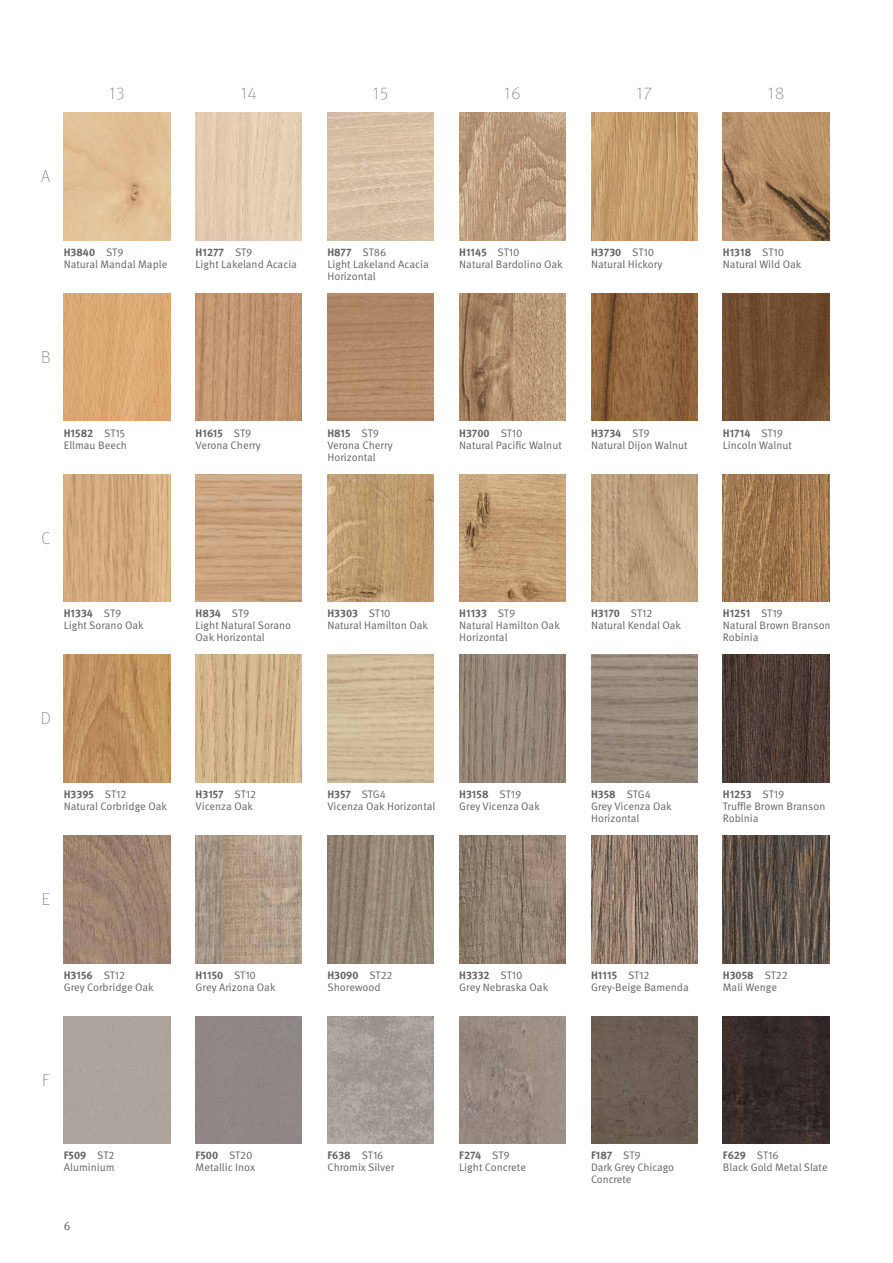
<style>
.page{position:relative;width:893px;height:1263px;background:#fff}
.page>*{position:absolute;margin:0;border:0;box-sizing:border-box;transform-origin:0 0}
.t1{font:100 17.25px "Meta Pro";color:#646363}
.t2{font:12px "Meta Pro";color:#646363}
.t3{font:10.8px/12px "Meta Pro";color:#646363}
.s1{font-weight:700}
</style>
<div class="page">
<img style="left:591px;top:836px;width:106px;height:127px">
<img style="left:196px;top:836px;width:106px;height:127px">
<img style="left:327px;top:836px;width:107px;height:127px">
<img style="left:723px;top:836px;width:106px;height:127px">
<img style="left:64px;top:836px;width:106px;height:127px">
<img style="left:459px;top:836px;width:107px;height:127px">
<img style="left:459px;top:1016px;width:107px;height:128px">
<img style="left:591px;top:1016px;width:106px;height:128px">
<div style="left:196px;top:1016px;width:106px;height:128px;background:#908685"></div>
<img style="left:327px;top:1016px;width:107px;height:128px">
<img style="left:723px;top:1016px;width:106px;height:128px">
<img style="left:723px;top:474px;width:106px;height:128px">
<img style="left:64px;top:474px;width:106px;height:128px">
<img style="left:591px;top:474px;width:106px;height:128px">
<img style="left:327px;top:474px;width:107px;height:128px">
<img style="left:459px;top:474px;width:107px;height:128px">
<img style="left:196px;top:474px;width:106px;height:128px">
<img style="left:64px;top:293px;width:106px;height:128px">
<img style="left:723px;top:293px;width:106px;height:128px">
<img style="left:196px;top:293px;width:106px;height:128px">
<img style="left:459px;top:293px;width:107px;height:128px">
<img style="left:591px;top:293px;width:106px;height:128px">
<img style="left:327px;top:293px;width:107px;height:128px">
<img style="left:459px;top:113px;width:107px;height:127px">
<img style="left:196px;top:113px;width:106px;height:127px">
<img style="left:723px;top:113px;width:106px;height:127px">
<img style="left:591px;top:113px;width:106px;height:127px">
<img style="left:64px;top:113px;width:106px;height:127px">
<img style="left:327px;top:113px;width:107px;height:127px">
<img style="left:723px;top:655px;width:106px;height:127px">
<img style="left:196px;top:655px;width:106px;height:127px">
<img style="left:459px;top:655px;width:107px;height:127px">
<img style="left:64px;top:655px;width:106px;height:127px">
<img style="left:591px;top:655px;width:106px;height:127px">
<h1 class="t1" style="left:109px;top:81px;width:17px">13</h1>
<h1 class="t1" style="left:241px;top:81px;width:17px">14</h1>
<h1 class="t1" style="left:373px;top:81px;width:17px">15</h1>
<h1 class="t1" style="left:504px;top:81px;width:18px">16</h1>
<h1 class="t1" style="left:636px;top:81px;width:17px">17</h1>
<h1 class="t1" style="left:768px;top:81px;width:18px">18</h1>
<h1 class="t1" style="left:41px;top:164px;width:11px">A</h1>
<p class="t3" style="left:64px;top:246px;width:105px"><span class="s1">H3840</span> ST9<br>Natural Mandal Maple</p>
<p class="t3" style="left:327px;top:246px;width:103px"><span class="s1">H877</span> ST86<br>Light Lakeland Acacia<br>Horizontal</p>
<p class="t3" style="left:196px;top:246px;width:103px"><span class="s1">H1277</span> ST9<br>Light Lakeland Acacia</p>
<p class="t3" style="left:723px;top:246px;width:80px"><span class="s1">H1318</span> ST10<br>Natural Wild Oak</p>
<p class="t3" style="left:459px;top:246px;width:105px"><span class="s1">H1145</span> ST10<br>Natural Bardolino Oak</p>
<p class="t3" style="left:591px;top:246px;width:73px"><span class="s1">H3730</span> ST10<br>Natural Hickory</p>
<h1 class="t1" style="left:41px;top:345px;width:11px">B</h1>
<p class="t3" style="left:196px;top:427px;width:67px"><span class="s1">H1615</span> ST9<br>Verona Cherry</p>
<p class="t3" style="left:459px;top:427px;width:104px"><span class="s1">H3700</span> ST10<br>Natural Pacific Walnut</p>
<p class="t3" style="left:591px;top:427px;width:98px"><span class="s1">H3734</span> ST9<br>Natural Dijon Walnut</p>
<p class="t3" style="left:64px;top:427px;width:65px"><span class="s1">H1582</span> ST15<br>Ellmau Beech</p>
<p class="t3" style="left:723px;top:427px;width:71px"><span class="s1">H1714</span> ST19<br>Lincoln Walnut</p>
<p class="t3" style="left:327px;top:427px;width:67px"><span class="s1">H815</span> ST9<br>Verona Cherry<br>Horizontal</p>
<h1 class="t1" style="left:41px;top:526px;width:10px">C</h1>
<p class="t3" style="left:196px;top:608px;width:97px"><span class="s1">H834</span> ST9<br>Light Natural Sorano<br>Oak Horizontal</p>
<p class="t3" style="left:64px;top:608px;width:82px"><span class="s1">H1334</span> ST9<br>Light Sorano Oak</p>
<p class="t3" style="left:591px;top:608px;width:92px"><span class="s1">H3170</span> ST12<br>Natural Kendal Oak</p>
<p class="t3" style="left:327px;top:608px;width:102px"><span class="s1">H3303</span> ST10<br>Natural Hamilton Oak</p>
<p class="t3" style="left:459px;top:608px;width:102px"><span class="s1">H1133</span> ST9<br>Natural Hamilton Oak<br>Horizontal</p>
<p class="t3" style="left:723px;top:608px;width:109px"><span class="s1">H1251</span> ST19<br>Natural Brown Branson<br>Robinia</p>
<h1 class="t1" style="left:41px;top:707px;width:12px">D</h1>
<p class="t3" style="left:64px;top:788px;width:105px"><span class="s1">H3395</span> ST12<br>Natural Corbridge Oak</p>
<p class="t3" style="left:327px;top:788px;width:109px"><span class="s1">H357</span> STG4<br>Vicenza Oak Horizontal</p>
<p class="t3" style="left:591px;top:788px;width:82px"><span class="s1">H358</span> STG4<br>Grey Vicenza Oak<br>Horizontal</p>
<p class="t3" style="left:196px;top:788px;width:62px"><span class="s1">H3157</span> ST12<br>Vicenza Oak</p>
<p class="t3" style="left:459px;top:788px;width:82px"><span class="s1">H3158</span> ST19<br>Grey Vicenza Oak</p>
<p class="t3" style="left:723px;top:788px;width:104px"><span class="s1">H1253</span> ST19<br>Truffle Brown Branson<br>Robinia</p>
<h1 class="t1" style="left:42px;top:887px;width:10px">E</h1>
<p class="t3" style="left:64px;top:969px;width:92px"><span class="s1">H3156</span> ST12<br>Grey Corbridge Oak</p>
<p class="t3" style="left:459px;top:969px;width:90px"><span class="s1">H3332</span> ST10<br>Grey Nebraska Oak</p>
<p class="t3" style="left:196px;top:969px;width:82px"><span class="s1">H1150</span> ST10<br>Grey Arizona Oak</p>
<p class="t3" style="left:327px;top:969px;width:66px"><span class="s1">H3090</span> ST22<br>Shorewood</p>
<p class="t3" style="left:723px;top:969px;width:66px"><span class="s1">H3058</span> ST22<br>Mali Wenge</p>
<p class="t3" style="left:591px;top:969px;width:99px"><span class="s1">H1115</span> ST12<br>Grey-Beige Bamenda</p>
<h1 class="t1" style="left:42px;top:1068px;width:9px">F</h1>
<p class="t3" style="left:64px;top:1150px;width:52px"><span class="s1">F509</span> ST2<br>Aluminium</p>
<p class="t3" style="left:196px;top:1150px;width:61px"><span class="s1">F500</span> ST20<br>Metallic Inox</p>
<p class="t3" style="left:327px;top:1150px;width:69px"><span class="s1">F638</span> ST16<br>Chromix Silver</p>
<p class="t3" style="left:723px;top:1150px;width:106px"><span class="s1">F629</span> ST16<br>Black Gold Metal Slate</p>
<p class="t3" style="left:459px;top:1150px;width:68px"><span class="s1">F274</span> ST9<br>Light Concrete</p>
<p class="t3" style="left:591px;top:1150px;width:85px"><span class="s1">F187</span> ST9<br>Dark Grey Chicago<br>Concrete</p>
<p class="t2" style="left:64px;top:1218px;width:8px">6</p>
</div>
